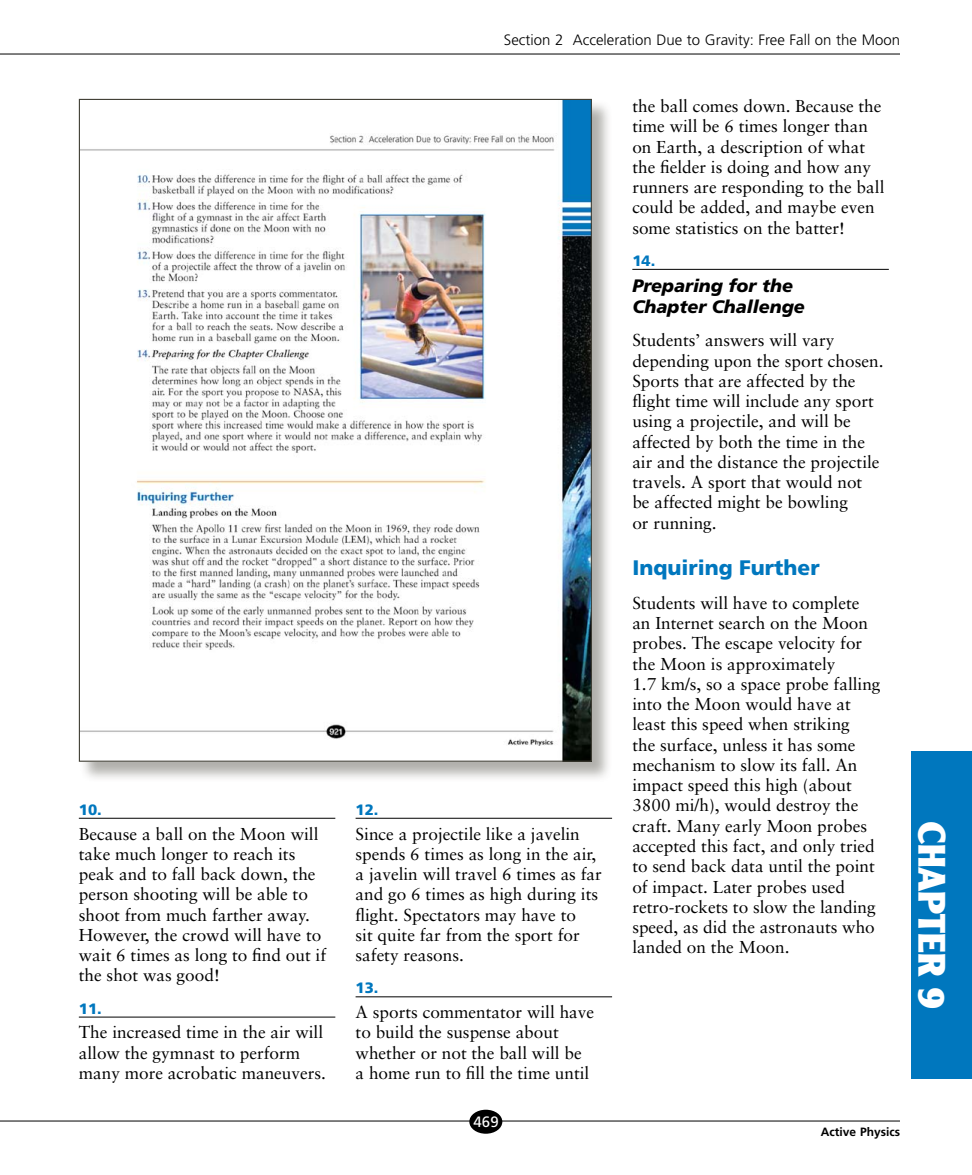
<style>
.page{position:relative;width:972px;height:1175px;background:#fff}
.page>*{position:absolute;margin:0;border:0;box-sizing:border-box;transform-origin:0 0}
.t1{font:900 37.5px "Clearface Gothic LH";color:#fff}
.t2{font:900 21px "Frutiger";color:#0077be}
.t3{font:italic 900 18px/21px "Frutiger";color:#000}
.t4{font:17.25px/20.2px "Sabon";color:#000}
.t5{font:300 15px "Frutiger";color:#000}
.t6{font:900 15px "Frutiger";color:#0077be}
.t7{font:15px "Frutiger";color:#fff}
.t8{font:700 12px "Frutiger";color:#000}
</style>
<div class="page">
<hr style="left:0;top:1120px;width:900px;height:1px;background:#000">
<hr style="left:0;top:54px;width:900px;height:1px;background:#000">
<div style="left:469px;top:1109px;width:33px;height:24px;background:#000;border-radius:50%"></div>
<div style="left:911px;top:751px;width:61px;height:327px;background:#0077be"></div>
<div style="left:79px;top:99px;width:533px;height:683px;background:#413f35;opacity:.41"></div>
<img style="left:81px;top:101px;width:509px;height:658px">
<hr style="left:79px;top:818px;width:256px;height:1px;background:#000">
<hr style="left:79px;top:1016px;width:256px;height:1px;background:#000">
<hr style="left:356px;top:818px;width:256px;height:1px;background:#000">
<hr style="left:356px;top:996px;width:256px;height:1px;background:#000">
<hr style="left:632px;top:269px;width:257px;height:1px;background:#000">
<p class="t6" style="left:79px;top:800px;width:24px">10.</p>
<p class="t4" style="left:79px;top:823px;width:249px">Because a ball on the Moon will take much longer to reach its peak and to fall back down, the person shooting will be able to shoot from much farther away.<br>However, the crowd will have to wait 6 times as long to find out if the shot was good!</p>
<p class="t6" style="left:79px;top:999px;width:24px">11.</p>
<p class="t4" style="left:79px;top:1022px;width:249px">The increased time in the air will allow the gymnast to perform many more acrobatic maneuvers.</p>
<p class="t5" style="left:504px;top:31px;width:398px">Section 2 Acceleration Due to Gravity: Free Fall on the Moon</p>
<p class="t6" style="left:356px;top:800px;width:24px">12.</p>
<p class="t4" style="left:356px;top:823px;width:248px">Since a projectile like a javelin spends 6 times as long in the air, a javelin will travel 6 times as far and go 6 times as high during its flight. Spectators may have to<br>sit quite far from the sport for safety reasons.</p>
<p class="t6" style="left:356px;top:979px;width:24px">13.</p>
<p class="t4" style="left:356px;top:1002px;width:240px">A sports commentator will have to build the suspense about whether or not the ball will be a home run to fill the time until</p>
<p class="t7" style="left:474px;top:1112px;width:27px">469</p>
<p class="t4" style="left:632px;top:96px;width:254px">the ball comes down. Because the time will be 6 times longer than on Earth, a description of what the fielder is doing and how any runners are responding to the ball could be added, and maybe even some statistics on the batter!</p>
<p class="t6" style="left:632px;top:252px;width:24px">14.</p>
<p class="t3" style="left:632px;top:274px;width:174px">Preparing for the<br>Chapter Challenge</p>
<p class="t4" style="left:632px;top:330px;width:253px">Students’ answers will vary depending upon the sport chosen.<br>Sports that are affected by the flight time will include any sport using a projectile, and will be affected by both the time in the air and the distance the projectile travels. A sport that would not be affected might be bowling<br>or running.</p>
<p class="t2" style="left:632px;top:555px;width:189px">Inquiring Further</p>
<p class="t4" style="left:632px;top:592px;width:250px">Students will have to complete an Internet search on the Moon probes. The escape velocity for the Moon is approximately<br>1.7 km/s, so a space probe falling into the Moon would have at least this speed when striking<br>the surface, unless it has some mechanism to slow its fall. An impact speed this high (about<br>3800 mi/h), would destroy the craft. Many early Moon probes accepted this fact, and only tried to send back data until the point of impact. Later probes used retro-rockets to slow the landing speed, as did the astronauts who landed on the Moon.</p>
<h1 class="t1" style="left:955px;top:820px;width:190px;rotate:90deg">CHAPTER 9</h1>
<p class="t8" style="left:821px;top:1124px;width:81px">Active Physics</p>
</div>
